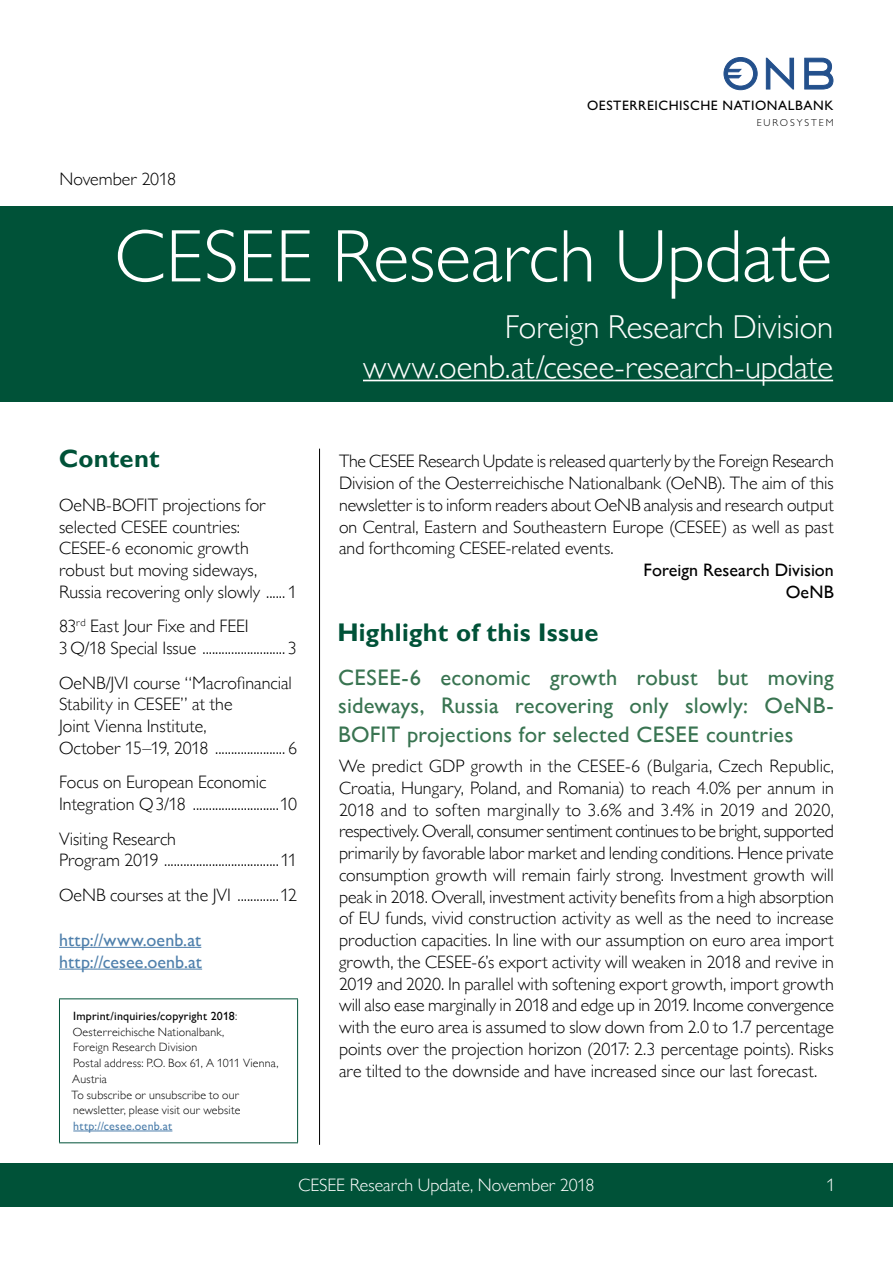
<style>
.page{position:relative;width:893px;height:1263px;background:#fff}
.page>*{position:absolute;margin:0;border:0;box-sizing:border-box;transform-origin:0 0}
.t1{font:300 75px "Gill Sans MT Pro";color:#fff}
.t2{font:300 33px/39.6px "Gill Sans MT Pro";letter-spacing:-.005em;color:#fff;text-align:right}
.t3{font:700 25.5px "Gill Sans MT Pro";letter-spacing:.01em;color:#005238}
.t4{font:500 22.5px/28.5px "Gill Sans MT Pro";letter-spacing:.01em;color:#397451;text-align:justify}
.t5{font:300 18px/21.8px "Gill Sans MT Pro";color:#000}
.t6{font:500 18px/21.8px "Gill Sans MT Pro";letter-spacing:.005em;color:#4f80ac}
.t7{font:300 18px "Gill Sans MT Pro";letter-spacing:-.005em;color:#fff}
.t8{font:500 18px/21.8px "Gill Sans MT Pro";color:#000;text-align:right}
.t9{font:13.65px "Gill Alternate One";letter-spacing:.04em;color:#000}
.t10{font:300 12px/15.8px "Gill Sans MT Pro";letter-spacing:.015em;color:#000}
.t11{font:500 12px "Gill Sans MT Pro";letter-spacing:.015em;color:#4f80ac}
.t12{font:300 10.05px "Gill Alternate One";letter-spacing:.19em;color:#000}
.s1{font-weight:500}
</style>
<div class="page">
<div style="left:0;top:206px;width:893px;height:196px;background:#005238"></div>
<hr style="left:363px;top:380px;width:470px;height:1px;background:#fff">
<svg style="left:805px;top:58px;width:28px;height:31px"></svg>
<svg style="left:724px;top:57px;width:33px;height:33px"></svg>
<svg style="left:766px;top:58px;width:28px;height:31px"></svg>
<div style="left:0;top:1163px;width:893px;height:44px;background:#005238"></div>
<hr style="left:59px;top:947px;width:142px;height:1px;background:#4f80ac">
<hr style="left:59px;top:969px;width:143px;height:1px;background:#4f80ac">
<hr style="left:59px;top:998px;width:239px;height:1px;background:#005238">
<hr style="left:59px;top:999px;width:1px;height:143px;background:#005238">
<hr style="left:297px;top:999px;width:1px;height:143px;background:#005238">
<hr style="left:59px;top:1142px;width:239px;height:1px;background:#005238">
<hr style="left:73px;top:1131px;width:99px;height:1px;background:#4f80ac">
<hr style="left:319px;top:449px;width:1px;height:696px;background:#000">
<p class="t5" style="left:59px;top:167px;width:118px">November 2018</p>
<p class="t9" style="left:587px;top:97px;width:248px">OESTERREICHISCHE NATIONALBANK</p>
<p class="t12" style="left:757px;top:117px;width:78px">EUROSYSTEM</p>
<h1 class="t1" style="left:115px;top:211px;width:719px">CESEE Research Update</h1>
<h2 class="t2" style="left:363px;top:307px;width:472px">Foreign Research Division www.oenb.at/cesee-research-update</h2>
<h3 class="t3" style="left:59px;top:443px;width:102px">Content</h3>
<p class="t5" style="left:59px;top:494px;width:208px">OeNB-BOFIT projections for selected CESEE countries:<br>CESEE-6 economic growth robust but moving sideways,<br>Russia recovering only slowly</p>
<p class="t5" style="left:288px;top:581px;width:10px">1</p>
<p class="t5" style="left:59px;top:615px;width:191px">83<sup>rd</sup> East Jour Fixe and FEEI<br>3Q/18 Special Issue</p>
<p class="t5" style="left:59px;top:630px;width:240px;line-height:34.5px;text-align:right">3<br>OeNB/JVI course “Macrofinancial</p>
<p class="t5" style="left:59px;top:693px;width:175px">Stability in CESEE” at the<br>Joint Vienna Institute,<br>October 15–19, 2018</p>
<p class="t5" style="left:288px;top:737px;width:10px">6</p>
<p class="t5" style="left:59px;top:771px;width:209px">Focus on European Economic<br>Integration Q3/18</p>
<p class="t5" style="left:59px;top:827px;width:119px">Visiting Research<br>Program 2019</p>
<p class="t5" style="left:280px;top:793px;width:19px">10</p>
<p class="t5" style="left:281px;top:849px;width:18px">11</p>
<p class="t5" style="left:59px;top:884px;width:173px">OeNB courses at the JVI</p>
<p class="t5" style="left:281px;top:884px;width:18px">12</p>
<p class="t6" style="left:59px;top:929px;width:145px">http://www.oenb.at http://cesee.oenb.at</p>
<p class="t10" style="left:72px;top:1008px;width:208px"><span class="s1">Imprint/inquiries/copyright 2018</span>:<br>Oesterreichische Nationalbank,<br>Foreign Research Division<br>Postal address: P.O. Box 61, A 1011 Vienna,<br>Austria<br>To subscribe or unsubscribe to our newsletter, please visit our website</p>
<p class="t11" style="left:73px;top:1119px;width:101px">http://cesee.oenb.at</p>
<p class="t5" style="left:339px;top:450px;width:496px;text-align:justify">The CESEE Research Update is released quarterly by the Foreign Research Division of the Oesterreichische Nationalbank (OeNB). The aim of this newsletter is to inform readers about OeNB analysis and research output on Central, Eastern and Southeastern Europe (CESEE) as well as past and forthcoming CESEE-related events.</p>
<p class="t8" style="left:644px;top:559px;width:192px">Foreign Research Division<br>OeNB</p>
<h3 class="t3" style="left:337px;top:617px;width:263px">Highlight of this Issue</h3>
<p class="t4" style="left:338px;top:663px;width:497px">CESEE-6 economic growth robust but moving sideways, Russia recovering only slowly: OeNB-BOFIT projections for selected CESEE countries</p>
<p class="t5" style="left:339px;top:755px;width:496px;text-align:justify">We predict GDP growth in the CESEE-6 (Bulgaria, Czech Republic, Croatia, Hungary, Poland, and Romania) to reach 4.0% per annum in 2018 and to soften marginally to 3.6% and 3.4% in 2019 and 2020, respectively. Overall, consumer sentiment continues to be bright, supported primarily by favorable labor market and lending conditions. Hence private consumption growth will remain fairly strong. Investment growth will peak in 2018. Overall, investment activity benefits from a high absorption of EU funds, vivid construction activity as well as the need to increase production capacities. In line with our assumption on euro area import growth, the CESEE-6’s export activity will weaken in 2018 and revive in 2019 and 2020. In parallel with softening export growth, import growth will also ease marginally in 2018 and edge up in 2019. Income convergence with the euro area is assumed to slow down from 2.0 to 1.7 percentage points over the projection horizon (2017: 2.3 percentage points). Risks are tilted to the downside and have increased since our last forecast.</p>
<p class="t7" style="left:298px;top:1174px;width:298px">CESEE Research Update, November 2018</p>
<p class="t7" style="left:827px;top:1174px;width:10px">1</p>
</div>
